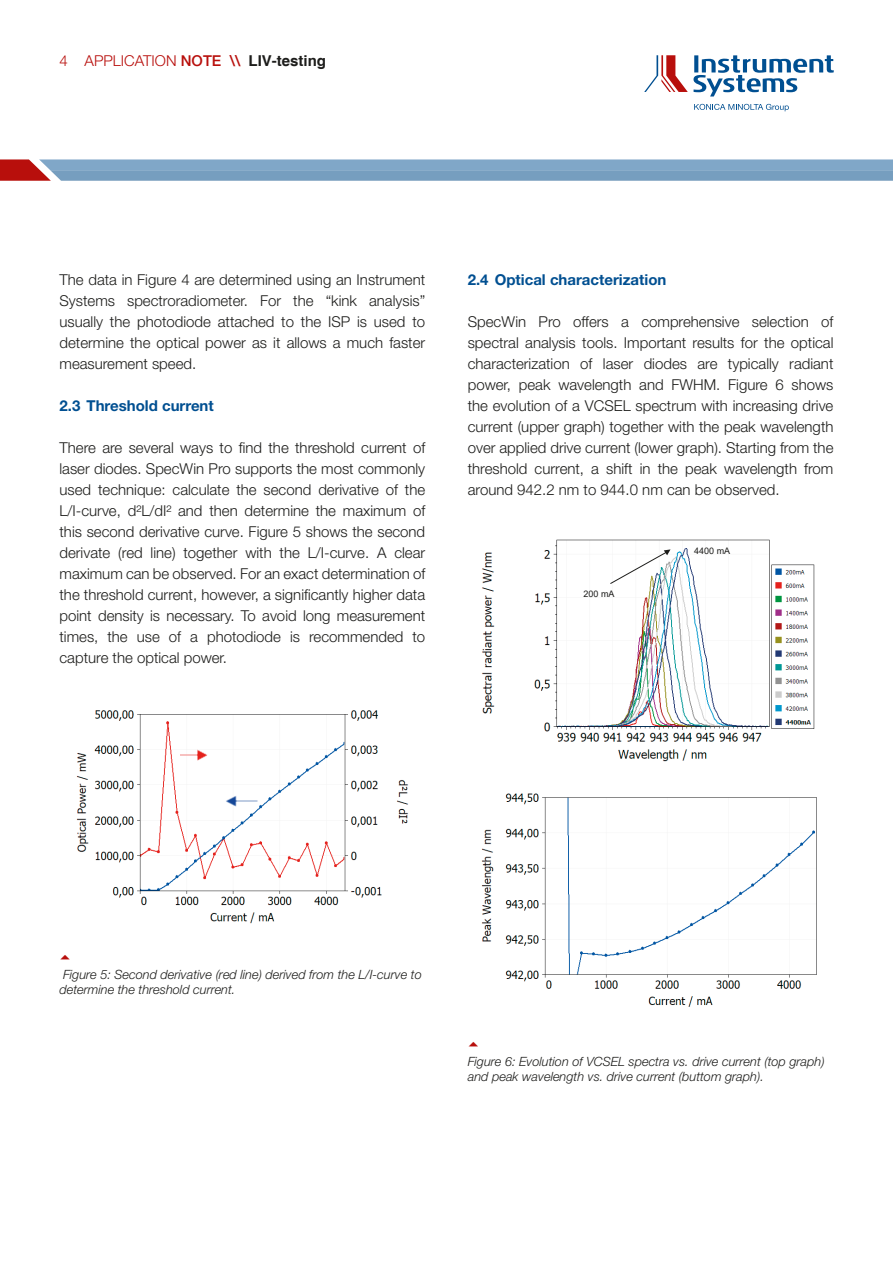
<style>
.page{position:relative;width:893px;height:1263px;background:#fff}
.page>*{position:absolute;margin:0;border:0;box-sizing:border-box;transform-origin:0 0}
.t1{font:300 15px/21px "Helvetica Neue LT Std";color:#1d1d1b;text-align:justify}
.t2{font:700 15px "Helvetica Neue LT Std";color:#004f91}
.t3{font:300 15px "Helvetica Neue LT Std";color:#b80f0c}
.t4{font:italic 300 12.75px/15px "Helvetica Neue LT Std";color:#1d1d1b}
.t5{font:9px "Arial";color:#1d1d1b}
.s1{font-weight:500}
.s2{font-family:"Helvetica";font-weight:700;color:#1d1d1b}
</style>
<div class="page">
<svg style="left:644px;top:55px;width:190px;height:42px"></svg>
<svg style="left:694px;top:104px;width:95px;height:7px"></svg>
<svg style="left:0;top:159px;width:893px;height:22px;background:#84a0be"></svg>
<img style="left:76px;top:710px;width:333px;height:213px">
<img style="left:180px;top:744px;width:38px;height:21px">
<img style="left:221px;top:790px;width:36px;height:20px">
<img style="left:481px;top:539px;width:334px;height:223px">
<img style="left:481px;top:793px;width:336px;height:214px">
<svg style="left:609px;top:549px;width:61px;height:36px"></svg>
<p class="t3" style="left:60px;top:52px;width:268px">4 APPLICATION <span class="s1">NOTE \\</span> <span class="s2">LIV-testing</span></p>
<p class="t1" style="left:60px;top:269px;width:367px">The data in Figure 4 are determined using an Instrument Systems spectroradiometer. For the “kink analysis” usually the photodiode attached to the ISP is used to determine the optical power as it allows a much faster measurement speed.</p>
<p class="t2" style="left:60px;top:396px;width:156px">2.3 Threshold current</p>
<p class="t1" style="left:60px;top:437px;width:367px">There are several ways to find the threshold current of laser diodes. SpecWin Pro supports the most commonly used technique: calculate the second derivative of the L/I-curve, d²L/dI² and then determine the maximum of this second derivative curve. Figure 5 shows the second derivate (red line) together with the L/I-curve. A clear maximum can be observed. For an exact determination of the threshold current, however, a significantly higher data point density is necessary. To avoid long measurement times, the use of a photodiode is recommended to capture the optical power.</p>
<p class="t2" style="left:468px;top:270px;width:200px">2.4 Optical characterization</p>
<p class="t1" style="left:468px;top:311px;width:367px">SpecWin Pro offers a comprehensive selection of spectral analysis tools. Important results for the optical characterization of laser diodes are typically radiant power, peak wavelength and FWHM. Figure 6 shows the evolution of a VCSEL spectrum with increasing drive current (upper graph) together with the peak wavelength over applied drive current (lower graph). Starting from the threshold current, a shift in the peak wavelength from around 942.2 nm to 944.0 nm can be observed.</p>
<p class="t5" style="left:584px;top:588px;width:33px">200 mA</p>
<p class="t5" style="left:694px;top:544px;width:38px">4400 mA</p>
<p class="t4" style="left:60px;top:966px;width:364px">Figure 5: Second derivative (red line) derived from the L/I-curve to determine the threshold current.</p>
<p class="t4" style="left:468px;top:1054px;width:358px">Figure 6: Evolution of VCSEL spectra vs. drive current (top graph) and peak wavelength vs. drive current (buttom graph).</p>
</div>
